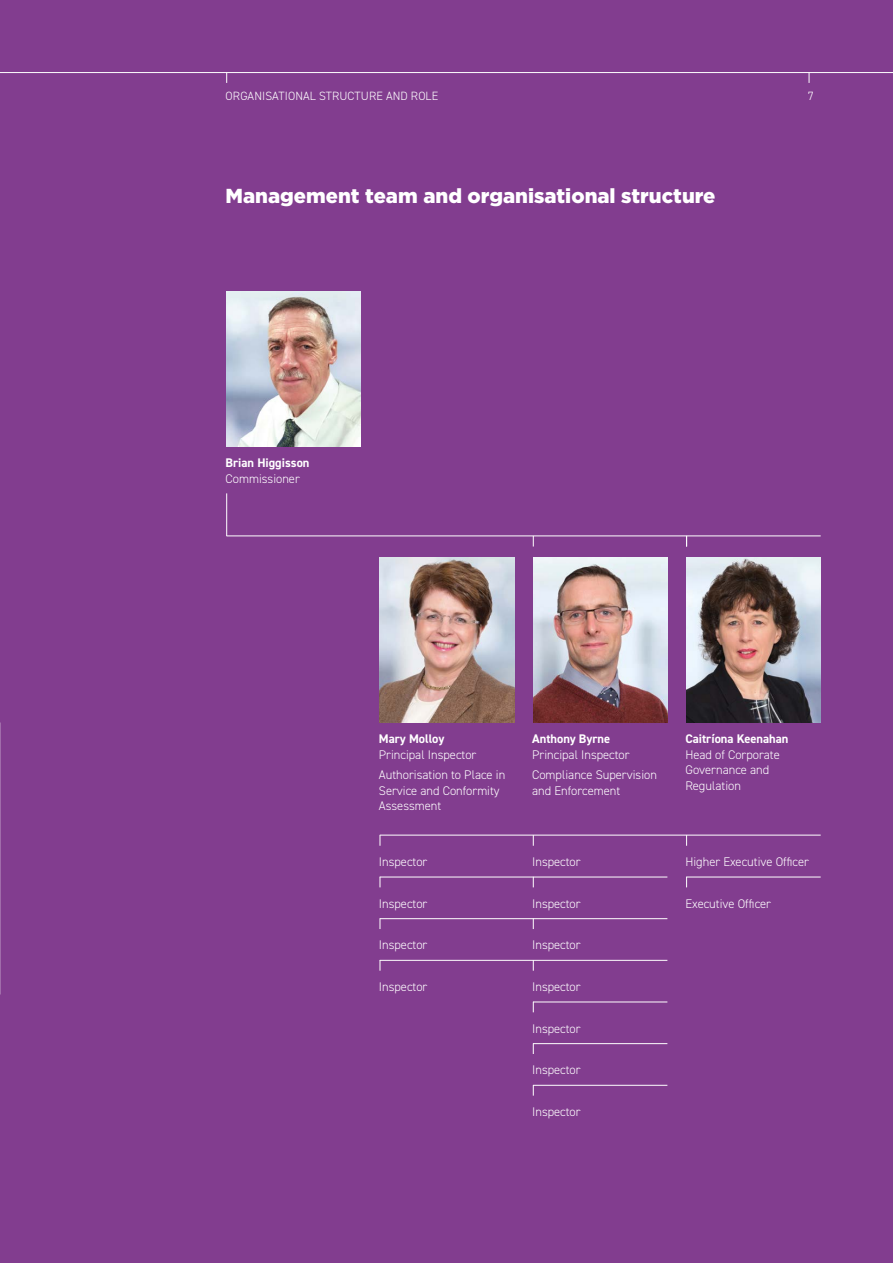
<style>
.page{position:relative;width:893px;height:1263px;background:#823d8f}
.page>*{position:absolute;margin:0;border:0;box-sizing:border-box;transform-origin:0 0}
.Heading_1_rev{font:900 20.25px "Gotham";color:#fff}
.Captions{font:300 12.6px/15.6px "DIN2014";color:#fff}
.Captions-2{font:700 12.6px/15.6px "DIN2014";color:#fff}
.t1{font:300 12px "DIN2014";letter-spacing:.01em;color:#fff}
.s1{font-weight:300}
.s2{font-weight:700}
</style>
<div class="page">
<hr style="left:0;top:72px;width:893px;height:1px;background:#fff">
<img style="left:0;top:723px;width:1px;height:272px">
<img style="left:226px;top:291px;width:135px;height:156px">
<img style="left:380px;top:557px;width:134px;height:166px">
<img style="left:533px;top:557px;width:134px;height:166px">
<img style="left:686px;top:557px;width:135px;height:166px">
<hr style="left:227px;top:536px;width:594px;height:1px;background:#fff">
<hr style="left:380px;top:835px;width:441px;height:1px;background:#fff">
<hr style="left:380px;top:877px;width:287px;height:1px;background:#fff">
<hr style="left:380px;top:918px;width:287px;height:1px;background:#fff">
<hr style="left:380px;top:960px;width:287px;height:1px;background:#fff">
<hr style="left:533px;top:1002px;width:134px;height:1px;background:#fff">
<hr style="left:533px;top:1085px;width:134px;height:1px;background:#fff">
<hr style="left:533px;top:1043px;width:134px;height:1px;background:#fff">
<hr style="left:686px;top:877px;width:135px;height:1px;background:#fff">
<hr style="left:226px;top:493px;width:1px;height:43px;background:#fff">
<p class="t1" style="left:226px;top:88px;width:214px">ORGANISATIONAL STRUCTURE AND ROLE</p>
<p class="t1" style="left:808px;top:88px;width:7px">7</p>
<h1 class="Heading_1_rev" style="left:226px;top:182px;width:491px">Management team and organisational structure</h1>
<p class="Captions-2" style="left:226px;top:455px;width:85px">Brian Higgisson<br><span class="s1">Commissioner</span></p>
<p class="Captions" style="left:379px;top:731px;width:99px"><span class="s2">Mary Molloy<br></span>Principal Inspector</p>
<p class="Captions" style="left:379px;top:767px;width:128px">Authorisation to Place in<br>Service and Conformity<br>Assessment</p>
<p class="Captions" style="left:379px;top:854px;width:50px">Inspector</p>
<p class="Captions" style="left:379px;top:896px;width:50px">Inspector</p>
<p class="Captions" style="left:379px;top:937px;width:50px">Inspector</p>
<p class="Captions" style="left:379px;top:979px;width:50px">Inspector</p>
<p class="Captions" style="left:532px;top:731px;width:99px"><span class="s2">Anthony Byrne<br></span>Principal Inspector</p>
<p class="Captions" style="left:532px;top:767px;width:126px">Compliance Supervision and Enforcement</p>
<p class="Captions" style="left:532px;top:854px;width:50px">Inspector</p>
<p class="Captions" style="left:532px;top:896px;width:50px">Inspector</p>
<p class="Captions" style="left:532px;top:937px;width:50px">Inspector</p>
<p class="Captions" style="left:532px;top:979px;width:50px">Inspector</p>
<p class="Captions" style="left:532px;top:1021px;width:50px">Inspector</p>
<p class="Captions" style="left:532px;top:1062px;width:50px">Inspector</p>
<p class="Captions" style="left:532px;top:1104px;width:50px">Inspector</p>
<p class="Captions" style="left:685px;top:731px;width:105px"><span class="s2">Caitríona Keenahan<br></span>Head of Corporate<br>Governance and<br>Regulation</p>
<p class="Captions" style="left:685px;top:854px;width:125px">Higher Executive Officer</p>
<p class="Captions" style="left:685px;top:896px;width:87px">Executive Officer</p>
</div>
